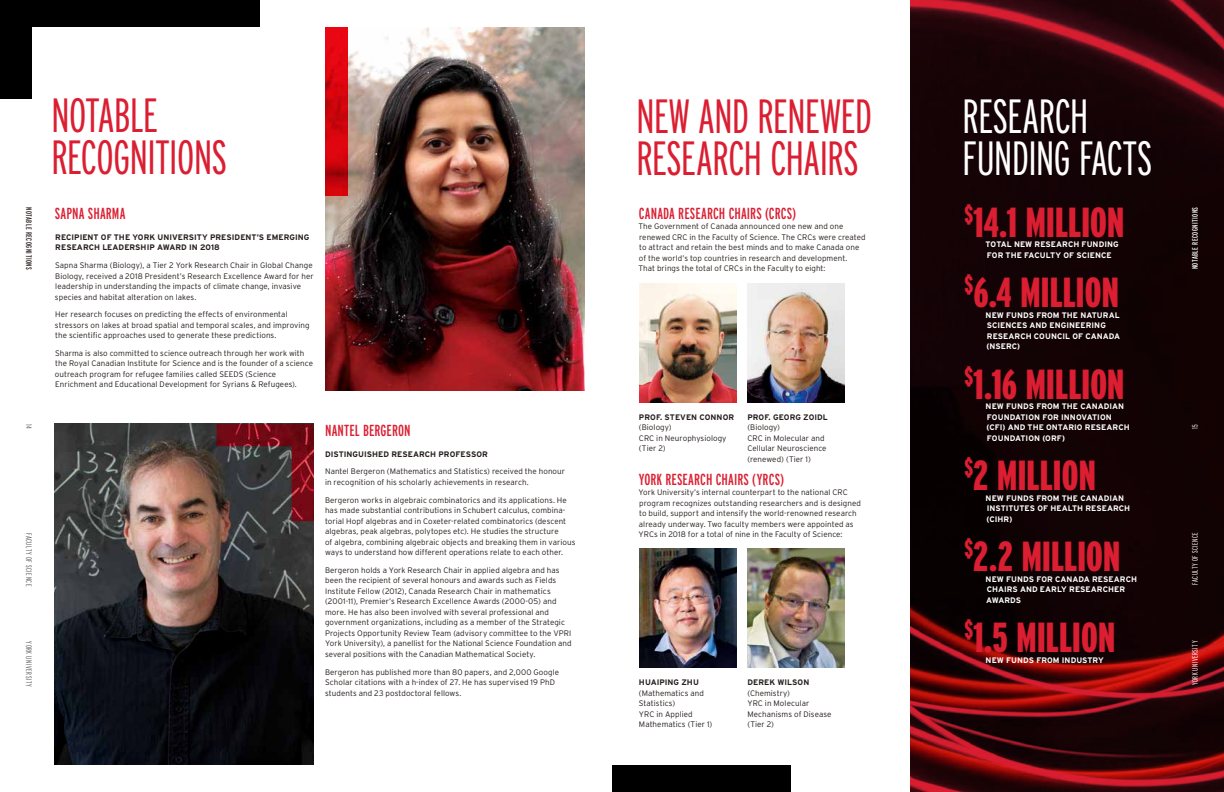
<style>
.page{position:relative;width:1224px;height:792px;background:#fff}
.page>*{position:absolute;margin:0;border:0;box-sizing:border-box;transform-origin:0 0}
.t1{font:300 extra-condensed 48px/42px "Interstate";letter-spacing:-.02em;color:#db1e31}
.t2{font:300 extra-condensed 48px/42px "Interstate";letter-spacing:-.025em;color:#fff}
.t3{font:900 extra-condensed 42px "Interstate";letter-spacing:.005em;color:#db1e31}
.t4{font:extra-condensed 16px "Interstate";letter-spacing:.005em;color:#db1e31}
.t5{font:300 8px/10.5px "Interstate";letter-spacing:.005em;color:#241d1b}
.t6{font:700 8px/10.5px "Interstate";letter-spacing:.005em;color:#fff}
.t7{font:700 8px/10.5px "Interstate";letter-spacing:.005em;color:#241d1b}
.t8{font:300 extra-condensed 8px "Interstate";letter-spacing:.065em;color:#5c5d62}
.t9{font:300 extra-condensed 8px "Interstate";letter-spacing:.06em;color:#fff}
.t10{font:extra-condensed 8px "Interstate";color:#241d1b}
.t11{font:extra-condensed 8px "Interstate";color:#fff}
</style>
<div class="page">
<div style="left:0;top:0;width:32px;height:99px;background:#000"></div>
<div style="left:0;top:0;width:260px;height:27px;background:#000"></div>
<svg style="left:910px;top:0;width:314px;height:792px;background:#230406"></svg>
<div style="left:612px;top:765px;width:178px;height:27px;background:#000"></div>
<img style="left:54px;top:424px;width:260px;height:341px">
<img style="left:325px;top:27px;width:260px;height:364px">
<img style="left:747px;top:284px;width:98px;height:119px">
<img style="left:639px;top:284px;width:97px;height:119px">
<img style="left:747px;top:549px;width:98px;height:119px">
<img style="left:639px;top:549px;width:97px;height:119px">
<img style="left:217px;top:424px;width:97px;height:97px">
<img style="left:325px;top:27px;width:22px;height:168px">
<p class="t10" style="left:33px;top:207px;width:64px;rotate:90deg">Notable Recognitions</p>
<p class="t8" style="left:33px;top:424px;width:6px;rotate:90deg">14</p>
<p class="t8" style="left:33px;top:533px;width:55px;rotate:90deg">FACULTY OF SCIENCE</p>
<p class="t8" style="left:33px;top:641px;width:47px;rotate:90deg">YORK UNIVERSITY</p>
<h1 class="t1" style="left:51px;top:94px;width:178px">NOTABLE<br>RECOGNITIONS</h1>
<h3 class="t4" style="left:55px;top:204px;width:72px">SAPNA SHARMA</h3>
<p class="t7" style="left:55px;top:232px;width:256px">RECIPIENT OF THE YORK UNIVERSITY PRESIDENT’S EMERGING<br>RESEARCH LEADERSHIP AWARD IN 2018</p>
<p class="t5" style="left:55px;top:260px;width:260px">Sapna Sharma (Biology), a Tier 2 York Research Chair in Global Change Biology, received a 2018 President’s Research Excellence Award for her leadership in understanding the impacts of climate change, invasive species and habitat alteration on lakes.</p>
<p class="t5" style="left:55px;top:309px;width:256px">Her research focuses on predicting the effects of environmental stressors on lakes at broad spatial and temporal scales, and improving the scientific approaches used to generate these predictions.</p>
<p class="t5" style="left:55px;top:348px;width:260px">Sharma is also committed to science outreach through her work with the Royal Canadian Institute for Science and is the founder of a science outreach program for refugee families called SEEDS (Science Enrichment and Educational Development for Syrians &amp; Refugees).</p>
<h3 class="t4" style="left:325px;top:421px;width:87px">NANTEL BERGERON</h3>
<p class="t7" style="left:325px;top:449px;width:164px">DISTINGUISHED RESEARCH PROFESSOR</p>
<p class="t5" style="left:325px;top:466px;width:242px">Nantel Bergeron (Mathematics and Statistics) received the honour in recognition of his scholarly achievements in research.</p>
<p class="t5" style="left:325px;top:495px;width:252px">Bergeron works in algebraic combinatorics and its applications. He has made substantial contributions in Schubert calculus, combina&shy;torial Hopf algebras and in Coxeter-related combinatorics (descent algebras, peak algebras, polytopes etc). He studies the structure<br>of algebra, combining algebraic objects and breaking them in various ways to understand how different operations relate to each other.</p>
<p class="t5" style="left:325px;top:565px;width:248px">Bergeron holds a York Research Chair in applied algebra and has been the recipient of several honours and awards such as Fields Institute Fellow (2012), Canada Research Chair in mathematics (2001-11), Premier’s Research Excellence Awards (2000-05) and more. He has also been involved with several professional and government organizations, including as a member of the Strategic Projects Opportunity Review Team (advisory committee to the VPRI York University), a panellist for the National Science Foundation and several positions with the Canadian Mathematical Society.</p>
<p class="t5" style="left:325px;top:666px;width:236px">Bergeron has published more than 80 papers, and 2,000 Google<br>Scholar citations with a h-index of 27. He has supervised 19 PhD students and 23 postdoctoral fellows.</p>
<h1 class="t1" style="left:636px;top:94px;width:238px">NEW AND RENEWED<br>RESEARCH CHAIRS</h1>
<h1 class="t2" style="left:962px;top:94px;width:192px">RESEARCH<br>FUNDING FACTS</h1>
<h3 class="t4" style="left:639px;top:204px;width:159px">CANADA RESEARCH CHAIRS (CRCS)</h3>
<p class="t5" style="left:638px;top:221px;width:229px">The Government of Canada announced one new and one renewed CRC in the Faculty of Science. The CRCs were created to attract and retain the best minds and to make Canada one of the world’s top countries in research and development.<br>That brings the total of CRCs in the Faculty to eight:</p>
<p class="t7" style="left:639px;top:411px;width:97px">PROF. STEVEN CONNOR</p>
<p class="t5" style="left:639px;top:422px;width:89px">(Biology)<br>CRC in Neurophysiology (Tier 2)</p>
<p class="t7" style="left:747px;top:411px;width:82px">PROF. GEORG ZOIDL</p>
<p class="t5" style="left:747px;top:422px;width:81px">(Biology)<br>CRC in Molecular and<br>Cellular Neuroscience (renewed) (Tier 1)</p>
<h3 class="t4" style="left:639px;top:470px;width:147px">YORK RESEARCH CHAIRS (YRCS)</h3>
<p class="t5" style="left:638px;top:487px;width:224px">York University’s internal counterpart to the national CRC program recognizes outstanding researchers and is designed to build, support and intensify the world-renowned research already underway. Two faculty members were appointed as YRCs in 2018 for a total of nine in the Faculty of Science:</p>
<p class="t7" style="left:639px;top:677px;width:61px">HUAIPING ZHU</p>
<p class="t5" style="left:639px;top:688px;width:75px">(Mathematics and<br>Statistics)<br>YRC in Applied<br>Mathematics (Tier 1)</p>
<p class="t7" style="left:747px;top:677px;width:63px">DEREK WILSON</p>
<p class="t5" style="left:747px;top:688px;width:86px">(Chemistry)<br>YRC in Molecular<br>Mechanisms of Disease (Tier 2)</p>
<h2 class="t3" style="left:964px;top:199px;width:161px"><sup>$</sup>14.1 MILLION</h2>
<p class="t6" style="left:986px;top:239px;width:135px">TOTAL NEW RESEARCH FUNDING<br>FOR THE FACULTY OF SCIENCE</p>
<h2 class="t3" style="left:964px;top:269px;width:156px"><sup>$</sup>6.4 MILLION</h2>
<p class="t6" style="left:986px;top:310px;width:136px">NEW FUNDS FROM THE NATURAL<br>SCIENCES AND ENGINEERING<br>RESEARCH COUNCIL OF CANADA (NSERC)</p>
<h2 class="t3" style="left:964px;top:361px;width:162px"><sup>$</sup>1.16 MILLION</h2>
<p class="t6" style="left:986px;top:401px;width:146px">NEW FUNDS FROM THE CANADIAN<br>FOUNDATION FOR INNOVATION (CFI) AND THE ONTARIO RESEARCH<br>FOUNDATION (ORF)</p>
<h2 class="t3" style="left:964px;top:452px;width:133px"><sup>$</sup>2 MILLION</h2>
<p class="t6" style="left:986px;top:493px;width:146px">NEW FUNDS FROM THE CANADIAN<br>INSTITUTES OF HEALTH RESEARCH (CIHR)</p>
<h2 class="t3" style="left:964px;top:533px;width:157px"><sup>$</sup>2.2 MILLION</h2>
<p class="t6" style="left:986px;top:574px;width:153px">NEW FUNDS FOR CANADA RESEARCH<br>CHAIRS AND EARLY RESEARCHER<br>AWARDS</p>
<h2 class="t3" style="left:964px;top:614px;width:152px"><sup>$</sup>1.5 MILLION</h2>
<p class="t6" style="left:986px;top:655px;width:120px">NEW FUNDS FROM INDUSTRY</p>
<p class="t11" style="left:1191px;top:269px;width:63px;rotate:-90deg">Notable Recognitions</p>
<p class="t9" style="left:1191px;top:429px;width:6px;rotate:-90deg">15</p>
<p class="t9" style="left:1191px;top:585px;width:54px;rotate:-90deg">FACULTY OF SCIENCE</p>
<p class="t9" style="left:1191px;top:685px;width:46px;rotate:-90deg">YORK UNIVERSITY</p>
</div>
